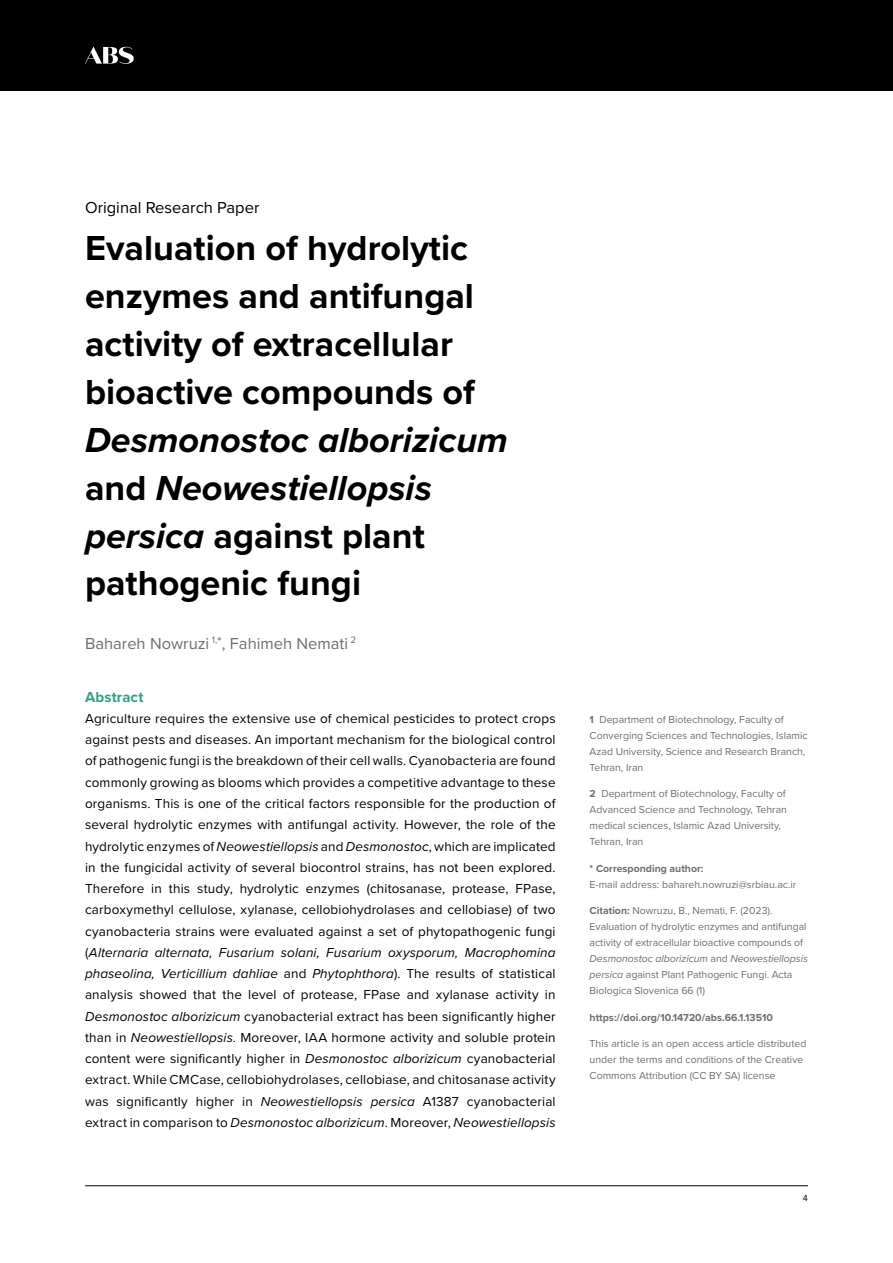
<style>
.page{position:relative;width:893px;height:1263px;background:#fff}
.page>*{position:absolute;margin:0;border:0;box-sizing:border-box;transform-origin:0 0}
.t1{font:700 36px/47.8px "Proxima Nova";color:#000}
.t2{font:italic 700 36px/47.8px "Proxima Nova";color:#000}
.t3{font:16.5px "Proxima Nova";color:#6d6e71}
.t4{font:16.5px "Proxima Nova";color:#000}
.t5{font:700 15px "Proxima Nova";letter-spacing:.01em;color:#349f85}
.t6{font:13.5px/21.3px "Proxima Nova";letter-spacing:.01em;color:#000;text-align:justify}
.t7{font:10.5px/15.9px "Proxima Nova";color:#6d6e71}
.t8{font:700 10.5px "Proxima Nova";color:#6d6e71}
.t9{font:9px "Proxima Nova";color:#000}
.s1{font-style:normal}
.s2{font-style:italic}
.s3{font-weight:700}
</style>
<div class="page">
<hr style="left:85px;top:1185px;width:723px;height:1px;background:#000">
<div style="left:0;top:0;width:893px;height:90px;background:#000"></div>
<svg style="left:85px;top:47px;width:49px;height:17px"></svg>
<p class="t4" style="left:85px;top:195px;width:176px">Original Research Paper</p>
<h1 class="t1" style="left:85px;top:224px;width:391px">Evaluation of hydrolytic enzymes and antifungal activity of extracellular bioactive compounds of</h1>
<h1 class="t2" style="left:85px;top:415px;width:424px">Desmonostoc alborizicum <span class="s1">and</span> Neowestiellopsis persica <span class="s1">against plant pathogenic fungi</span></h1>
<p class="t3" style="left:85px;top:631px;width:273px">Bahareh Nowruzi <sup>1,</sup><sup>*</sup>, Fahimeh Nemati <sup>2</sup></p>
<p class="t5" style="left:85px;top:685px;width:60px">Abstract</p>
<p class="t6" style="left:85px;top:707px;width:472px">Agriculture requires the extensive use of chemical pesticides to protect crops against pests and diseases. An important mechanism for the biological control of pathogenic fungi is the breakdown of their cell walls. Cyanobacteria are found commonly growing as blooms which provides a competitive advantage to these organisms. This is one of the critical factors responsible for the production of several hydrolytic enzymes with antifungal activity. However, the role of the hydrolytic enzymes of <span class="s2">Neowestiellopsis</span> and <span class="s2">Desmonostoc</span>, which are implicated in the fungicidal activity of several biocontrol strains, has not been explored.<br>Therefore in this study, hydrolytic enzymes (chitosanase, protease, FPase, carboxymethyl cellulose, xylanase, cellobiohydrolases and cellobiase) of two cyanobacteria strains were evaluated against a set of phytopathogenic fungi (<span class="s2">Alternaria alternata, Fusarium solani, Fusarium oxysporum, Macrophomina phaseolina, Verticillium dahliae</span> and <span class="s2">Phytophthora</span>). The results of statistical analysis showed that the level of protease, FPase and xylanase activity in <span class="s2">Desmonostoc alborizicum</span> cyanobacterial extract has been significantly higher than in <span class="s2">Neowestiellopsis</span>. Moreover, IAA hormone activity and soluble protein content were significantly higher in <span class="s2">Desmonostoc alborizicum</span> cyanobacterial extract. While CMCase, cellobiohydrolases, cellobiase, and chitosanase activity was significantly higher in <span class="s2">Neowestiellopsis persica</span> A1387 cyanobacterial extract in comparison to <span class="s2">Desmonostoc alborizicum</span>. Moreover, <span class="s2">Neowestiellopsis</span></p>
<p class="t7" style="left:590px;top:711px;width:219px"><span class="s3">1</span> Department of Biotechnology, Faculty of Converging Sciences and Technologies, Islamic Azad University, Science and Research Branch, Tehran, Iran</p>
<p class="t7" style="left:590px;top:785px;width:199px"><span class="s3">2</span> Department of Biotechnology, Faculty of Advanced Science and Technology, Tehran medical sciences, Islamic Azad University, Tehran, Iran</p>
<p class="t8" style="left:590px;top:860px;width:115px">* Corresponding author:</p>
<p class="t7" style="left:590px;top:876px;width:208px">E-mail address: bahareh.nowruzi@srbiau.ac.ir</p>
<p class="t7" style="left:590px;top:902px;width:220px"><span class="s3">Citation:</span> Nowruzu, B., Nemati, F. (2023).<br>Evaluation of hydrolytic enzymes and antifungal activity of extracellular bioactive compounds of <span class="s2">Desmonostoc alborizicum</span> and <span class="s2">Neowestiellopsis persica</span> against Plant Pathogenic Fungi. Acta Biologica Slovenica 66 (1)</p>
<p class="t8" style="left:590px;top:1009px;width:185px">https://doi.org/10.14720/abs.66.1.13510</p>
<p class="t7" style="left:590px;top:1035px;width:218px">This article is an open access article distributed under the terms and conditions of the Creative<br>Commons Attribution (CC BY SA) license</p>
<p class="t9" style="left:803px;top:1191px;width:7px">4</p>
</div>
